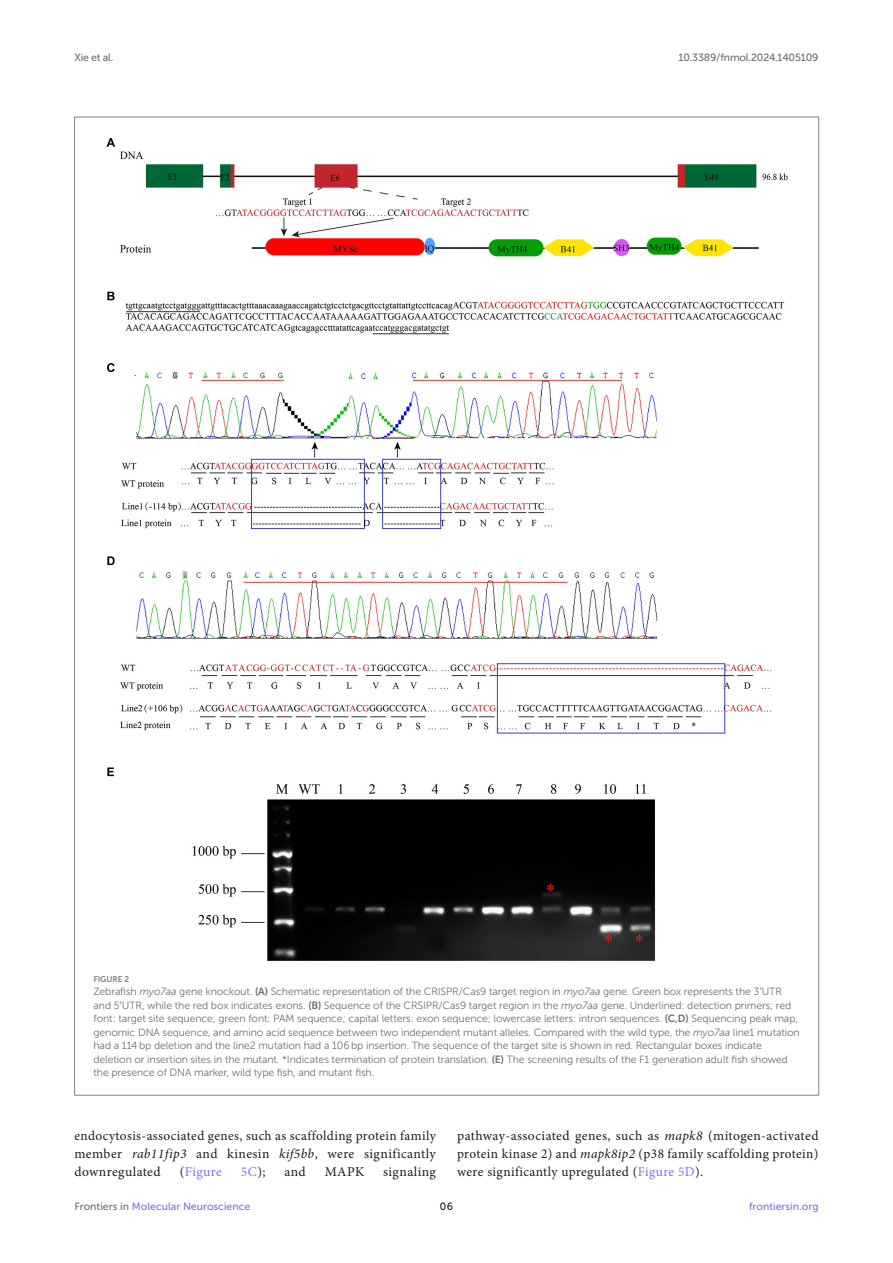
<style>
.page{position:relative;width:893px;height:1263px;background:#fff}
.page>*{position:absolute;margin:0;border:0;box-sizing:border-box;transform-origin:0 0}
.TEXT{font:13.5px/18px "Minion Pro";letter-spacing:.03em;color:#1b1c1b;text-align:justify}
.TEXT-2{font:13.5px "Minion Pro";letter-spacing:.03em;color:#856df0}
.FIG_LEG{font:10.5px/13.5px "Museo Sans 300";letter-spacing:-.01em;color:#706f70}
.t1{font:10.5px "Museo Sans 500";color:#856df0}
.t2{font:10.5px "Museo Sans 500";letter-spacing:-.015em;color:#706f70}
.t3{font:10.5px "Museo Sans 500";color:#1b1c1b}
.FIG_HD{font:8.25px "Museo Sans 700";letter-spacing:-.01em;color:#7e7f7f}
.s1{font-style:italic}
.s2{font-family:"Museo Sans 700"}
.s3{font-family:"Gentium Plus"}
.s4{color:#1b1c1b}
.s5{color:#856df0}
.s6{color:#706f70}
</style>
<div class="page">
<img style="left:106px;top:138px;width:682px;height:823px">
<p class="t2" style="left:74px;top:51px;width:41px">Xie et al.</p>
<p class="t2" style="left:678px;top:51px;width:142px">10.3389/fnmol.2024.1405109</p>
<p class="FIG_HD" style="left:94px;top:974px;width:37px">FIGURE 2</p>
<p class="FIG_LEG" style="left:94px;top:985px;width:708px">Zebrafish <span class="s1">myo7aa</span> gene knockout. <span class="s2">(A)</span> Schematic representation of the CRISPR/Cas9 target region in <span class="s1">myo7aa</span> gene. Green box represents the 3<span class="s3">′</span>UTR and 5<span class="s3">′</span>UTR, while the red box indicates exons. <span class="s2">(B)</span> Sequence of the CRSIPR/Cas9 target region in the <span class="s1">myo7aa</span> gene. Underlined: detection primers; red font: target site sequence; green font: PAM sequence; capital letters: exon sequence; lowercase letters: intron sequences. <span class="s2">(C,D)</span> Sequencing peak map, genomic DNA sequence, and amino acid sequence between two independent mutant alleles. Compared with the wild type, the <span class="s1">myo7aa</span> line1 mutation had a 114 bp deletion and the line2 mutation had a 106 bp insertion. The sequence of the target site is shown in red. Rectangular boxes indicate deletion or insertion sites in the mutant. *Indicates termination of protein translation. <span class="s2">(E)</span> The screening results of the F1 generation adult fish showed the presence of DNA marker, wild type fish, and mutant fish.</p>
<p class="TEXT" style="left:74px;top:1127px;width:363px">endocytosis-associated genes, such as scaffolding protein family member <span class="s1">rab11fip3</span> and kinesin <span class="s1">kif5bb</span>, were significantly downregulated</p>
<p class="TEXT-2" style="left:180px;top:1163px;width:44px"><span class="s4">(</span>Figure</p>
<p class="TEXT-2" style="left:241px;top:1163px;width:26px">5C<span class="s4">);</span></p>
<p class="TEXT" style="left:284px;top:1163px;width:23px">and</p>
<p class="TEXT" style="left:325px;top:1163px;width:41px">MAPK</p>
<p class="TEXT" style="left:383px;top:1163px;width:54px">signaling</p>
<p class="TEXT" style="left:457px;top:1127px;width:363px">pathway-associated genes, such as <span class="s1">mapk8</span> (mitogen-activated protein kinase 2) and <span class="s1">mapk8ip2</span> (p38 family scaffolding protein) were significantly upregulated (<span class="s5">Figure 5D</span>).</p>
<p class="t1" style="left:74px;top:1200px;width:177px"><span class="s6">Frontiers in</span> Molecular Neuroscience</p>
<p class="t3" style="left:440px;top:1200px;width:15px">06</p>
<p class="t1" style="left:749px;top:1200px;width:71px">frontiersin.org</p>
</div>
